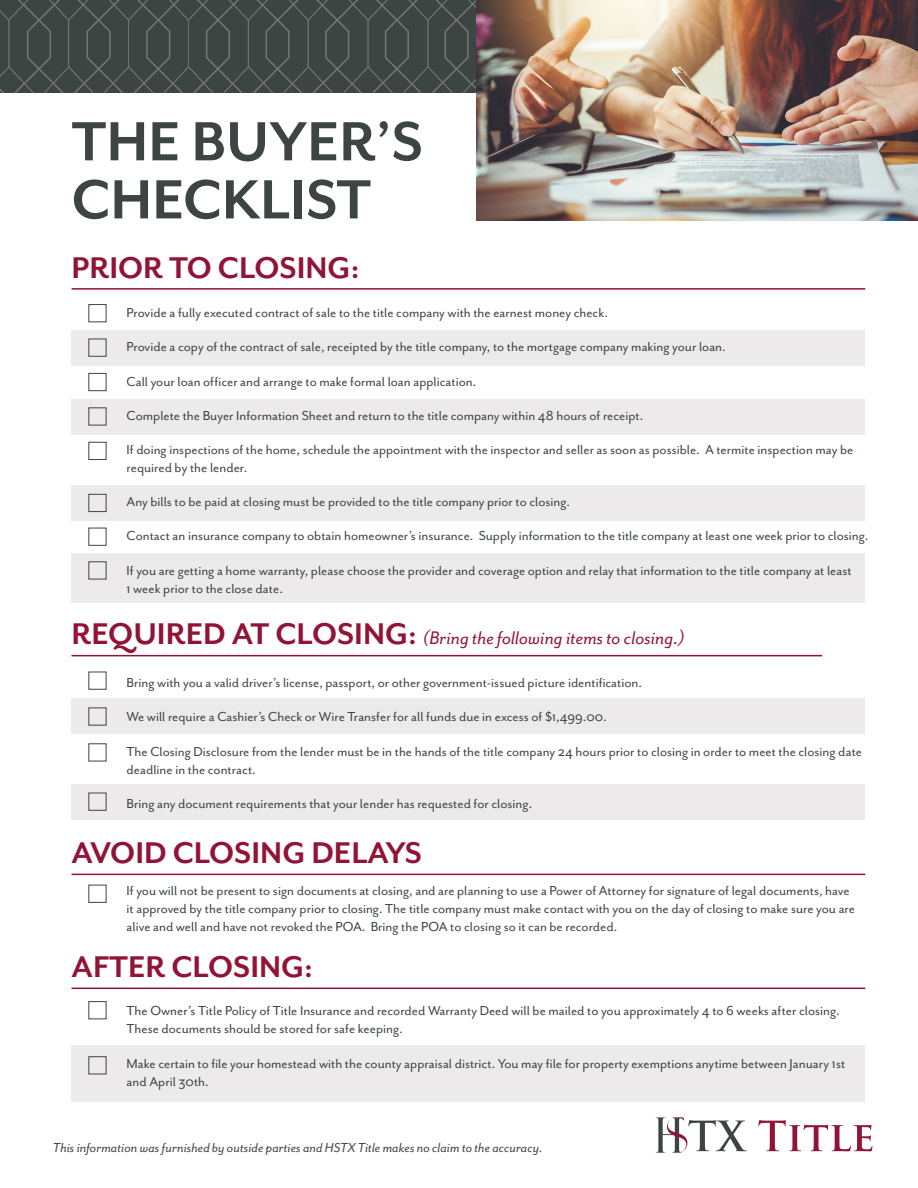
<style>
.page{position:relative;width:918px;height:1188px;background:#fff}
.page>*{position:absolute;margin:0;border:0;box-sizing:border-box;transform-origin:0 0}
.t1{font:700 63.45px/58.1px "Mr Eaves San OT";color:#3d4543}
.t2{font:700 34.5px "Mr Eaves San OT";color:#911436}
.t3{font:italic 21px "Mr Eaves San OT";color:#911436}
.t4{font:15px/18px "Mr Eaves San OT";color:#3d4543}
.t5{font:italic 15px "Mr Eaves San OT";color:#3d4543}
.s1{font-weight:700;font-style:normal;font-size:34.5px}
</style>
<div class="page">
<div style="left:72px;top:699px;width:793px;height:35px;background:#eceaeb"></div>
<div style="left:72px;top:784px;width:793px;height:35px;background:#eceaeb"></div>
<div style="left:72px;top:400px;width:793px;height:35px;background:#eceaeb"></div>
<div style="left:72px;top:485px;width:793px;height:36px;background:#eceaeb"></div>
<div style="left:72px;top:553px;width:793px;height:50px;background:#eceaeb"></div>
<div style="left:72px;top:330px;width:793px;height:35px;background:#eceaeb"></div>
<div style="left:72px;top:1045px;width:793px;height:56px;background:#eceaeb"></div>
<svg style="left:0;top:0;width:476px;height:93px;background:#424947"></svg>
<img style="left:476px;top:0;width:442px;height:220px">
<hr style="left:72px;top:288px;width:793px;height:2px;background:#911436">
<hr style="left:72px;top:655px;width:750px;height:1px;background:#911436">
<hr style="left:72px;top:874px;width:793px;height:1px;background:#911436">
<hr style="left:72px;top:988px;width:793px;height:1px;background:#911436">
<svg style="left:656px;top:1117px;width:91px;height:36px"></svg>
<svg style="left:758px;top:1120px;width:114px;height:31px"></svg>
<div style="left:88px;top:373px;width:18px;height:18px;border:1px solid #3d4543"></div>
<div style="left:88px;top:339px;width:18px;height:18px;border:1px solid #3d4543"></div>
<div style="left:88px;top:407px;width:18px;height:18px;border:1px solid #3d4543"></div>
<div style="left:88px;top:708px;width:18px;height:18px;border:1px solid #3d4543"></div>
<div style="left:88px;top:793px;width:18px;height:18px;border:1px solid #3d4543"></div>
<div style="left:88px;top:1056px;width:18px;height:18px;border:1px solid #3d4543"></div>
<div style="left:88px;top:442px;width:18px;height:18px;border:1px solid #3d4543"></div>
<div style="left:88px;top:494px;width:18px;height:18px;border:1px solid #3d4543"></div>
<div style="left:88px;top:561px;width:18px;height:18px;border:1px solid #3d4543"></div>
<p class="t1" style="left:72px;top:112px;width:353px">THE BUYER’S<br>CHECKLIST</p>
<p class="t2" style="left:72px;top:248px;width:289px">PRIOR TO CLOSING:</p>
<p class="t4" style="left:127px;top:304px;width:483px">Provide a fully executed contract of sale to the title company with the earnest money check.</p>
<p class="t4" style="left:127px;top:338px;width:601px">Provide a copy of the contract of sale, receipted by the title company, to the mortgage company making your loan.</p>
<p class="t4" style="left:127px;top:372px;width:351px">Call your loan officer and arrange to make formal loan application.</p>
<p class="t4" style="left:127px;top:406px;width:518px">Complete the Buyer Information Sheet and return to the title company within 48 hours of receipt.</p>
<p class="t4" style="left:127px;top:441px;width:728px">If doing inspections of the home, schedule the appointment with the inspector and seller as soon as possible. A termite inspection may be required by the lender.</p>
<p class="t4" style="left:127px;top:493px;width:445px">Any bills to be paid at closing must be provided to the title company prior to closing.</p>
<p class="t4" style="left:127px;top:527px;width:743px">Contact an insurance company to obtain homeowner’s insurance. Supply information to the title company at least one week prior to closing.</p>
<p class="t4" style="left:127px;top:561px;width:727px">If you are getting a home warranty, please choose the provider and coverage option and relay that information to the title company at least<br>1 week prior to the close date.</p>
<p class="t3" style="left:72px;top:627px;width:615px"><span class="s1">REQUIRED AT CLOSING:</span> (Bring the following items to closing.)</p>
<p class="t4" style="left:127px;top:674px;width:517px">Bring with you a valid driver’s license, passport, or other government-issued picture identification.</p>
<p class="t4" style="left:127px;top:708px;width:482px">We will require a Cashier’s Check or Wire Transfer for all funds due in excess of $1,499.00.</p>
<p class="t4" style="left:127px;top:742px;width:737px">The Closing Disclosure from the lender must be in the hands of the title company 24 hours prior to closing in order to meet the closing date deadline in the contract.</p>
<p class="t4" style="left:127px;top:794px;width:407px">Bring any document requirements that your lender has requested for closing.</p>
<p class="t2" style="left:72px;top:833px;width:352px">AVOID CLOSING DELAYS</p>
<p class="t4" style="left:127px;top:882px;width:730px">If you will not be present to sign documents at closing, and are planning to use a Power of Attorney for signature of legal documents, have it approved by the title company prior to closing. The title company must make contact with you on the day of closing to make sure you are alive and well and have not revoked the POA. Bring the POA to closing so it can be recorded.</p>
<p class="t2" style="left:72px;top:947px;width:243px">AFTER CLOSING:</p>
<p class="t4" style="left:127px;top:1002px;width:715px">The Owner’s Title Policy of Title Insurance and recorded Warranty Deed will be mailed to you approximately 4 to 6 weeks after closing.<br>These documents should be stored for safe keeping.</p>
<p class="t4" style="left:127px;top:1054px;width:720px">Make certain to file your homestead with the county appraisal district. You may file for property exemptions anytime between January 1st and April 30th.</p>
<p class="t5" style="left:53px;top:1139px;width:491px">This information was furnished by outside parties and HSTX Title makes no claim to the accuracy.</p>
</div>
